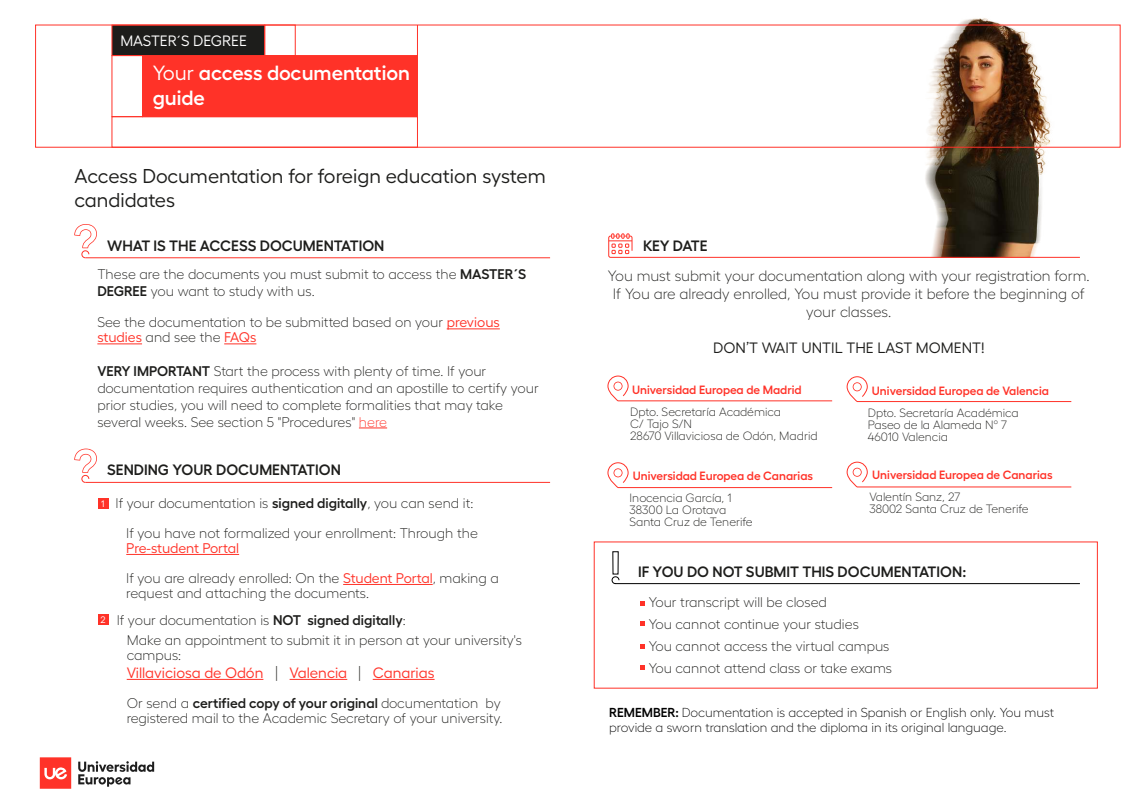
<style>
.page{position:relative;width:1137px;height:804px;background:#fff}
.page>*{position:absolute;margin:0;border:0;box-sizing:border-box;transform-origin:0 0}
.t1{font:600 20.5px/24.6px "Hellix";color:#fff}
.t2{font:20px/24px "Hellix";color:#1d1d1b}
.t3{font:300 15px/18px "Hellix";color:#1d1d1b;text-align:center}
.t4{font:600 15px "Hellix";color:#1d1d1b}
.t5{font:15px "Hellix";color:#ff3228}
.t6{font:15px "Hellix";color:#1d1d1b}
.t7{font:15px "Hellix";color:#fff}
.t8{font:300 14px/16.8px "Hellix";color:#1d1d1b}
.t9{font:300 13px/15.6px "Hellix";color:#000}
.t10{font:300 12px/12px "Hellix";color:#1d1d1b}
.t11{font:600 12px "Hellix";color:#ff3228}
.t12{font:9.4px "Hellix";color:#fff}
.s1{font-weight:400}
.s2{font-weight:600}
.s3{font-weight:400;color:#ff3228}
.s4{color:#ff3228}
.s5{font-weight:300;color:#1d1d1b}
</style>
<div class="page">
<img style="left:896px;top:18px;width:171px;height:215px">
<svg style="left:40px;top:757px;width:31px;height:31px"></svg>
<svg style="left:78px;top:761px;width:76px;height:25px"></svg>
<div style="left:142px;top:55px;width:276px;height:62px;background:#ff3228"></div>
<div style="left:112px;top:25px;width:153px;height:31px;background:#1d1d1b;border:1px solid #ff3228"></div>
<hr style="left:446px;top:328px;width:54px;height:1px;background:#ff3228">
<hr style="left:97px;top:343px;width:45px;height:1px;background:#ff3228">
<hr style="left:224px;top:343px;width:32px;height:1px;background:#ff3228">
<svg style="left:359px;top:427px;width:28px;height:1px"></svg>
<hr style="left:85px;top:257px;width:465px;height:1px;background:#ff3228">
<svg style="left:74px;top:224px;width:23px;height:34px"></svg>
<svg style="left:608px;top:233px;width:472px;height:25px"></svg>
<svg style="left:607px;top:375px;width:225px;height:26px"></svg>
<svg style="left:846px;top:461px;width:225px;height:26px"></svg>
<svg style="left:846px;top:376px;width:225px;height:26px"></svg>
<svg style="left:607px;top:462px;width:225px;height:26px"></svg>
<svg style="left:640px;top:644px;width:4px;height:4px"></svg>
<svg style="left:640px;top:601px;width:4px;height:4px"></svg>
<svg style="left:640px;top:665px;width:4px;height:4px"></svg>
<svg style="left:640px;top:621px;width:4px;height:4px"></svg>
<svg style="left:611px;top:551px;width:469px;height:33px"></svg>
<div style="left:35px;top:25px;width:1085px;height:123px;border:1px solid #ff3228"></div>
<div style="left:112px;top:55px;width:31px;height:62px;border:1px solid #ff3228"></div>
<div style="left:112px;top:116px;width:306px;height:32px;border:1px solid #ff3228"></div>
<div style="left:264px;top:25px;width:31px;height:31px;border:1px solid #ff3228"></div>
<hr style="left:417px;top:25px;width:1px;height:92px;background:#ff3228">
<hr style="left:126px;top:554px;width:113px;height:1px;background:#ff3228">
<hr style="left:343px;top:584px;width:89px;height:1px;background:#ff3228">
<hr style="left:127px;top:679px;width:136px;height:1px;background:#ff3228">
<hr style="left:289px;top:679px;width:58px;height:1px;background:#ff3228">
<hr style="left:373px;top:679px;width:61px;height:1px;background:#ff3228">
<div style="left:98px;top:498px;width:10px;height:10px;background:#ff3228"></div>
<div style="left:98px;top:615px;width:10px;height:10px;background:#ff3228"></div>
<hr style="left:85px;top:482px;width:465px;height:1px;background:#ff3228">
<svg style="left:74px;top:448px;width:23px;height:35px"></svg>
<p class="t7" style="left:120px;top:29px;width:128px">MASTER´S DEGREE</p>
<h1 class="t1" style="left:153px;top:58px;width:259px"><span class="s1">Your</span> access documentation guide</h1>
<h2 class="t2" style="left:74px;top:162px;width:473px">Access Documentation for foreign education system candidates</h2>
<p class="t4" style="left:107px;top:233px;width:279px">WHAT IS THE ACCESS DOCUMENTATION</p>
<p class="t8" style="left:97px;top:264px;width:430px">These are the documents you must submit to access the <span class="s2">MASTER´S<br>DEGREE</span> you want to study with us.</p>
<p class="t8" style="left:97px;top:314px;width:404px;line-height:15px">See the documentation to be submitted based on your <span class="s3">previous studies</span> and see the <span class="s3">FAQs</span></p>
<p class="t8" style="left:97px;top:361px;width:443px"><span class="s2">VERY IMPORTANT</span> Start the process with plenty of time. If your documentation requires authentication and an apostille to certify your prior studies, you will need to complete formalities that may take several weeks. See section 5 "Procedures" <span class="s4">here</span></p>
<p class="t4" style="left:107px;top:458px;width:235px">SENDING YOUR DOCUMENTATION</p>
<p class="t8" style="left:126px;top:487px;width:353px;line-height:29.5px;text-indent:-11px">If your documentation is <span class="s2">signed digitally</span>, you can send it:<br>If you have not formalized your enrollment: Through the</p>
<p class="t8" style="left:126px;top:531px;width:374px;line-height:30px"><span class="s3">Pre-student Portal<br></span>If you are already enrolled: On the <span class="s3">Student Portal</span>, making a</p>
<p class="t8" style="left:126px;top:583px;width:244px">request and attaching the documents.</p>
<p class="t8" style="left:127px;top:631px;width:397px;line-height:15px">Make an appointment to submit it in person at your university's campus:</p>
<p class="t5" style="left:127px;top:661px;width:309px">Villaviciosa de Odón <span class="s5">|</span> Valencia <span class="s5">|</span> Canarias</p>
<p class="t8" style="left:127px;top:694px;width:377px;line-height:15px">Or send a <span class="s2">certified copy of your original</span> documentation by registered mail to the Academic Secretary of your university.</p>
<p class="t12" style="left:101px;top:496px;width:5px">1</p>
<p class="t8" style="left:117px;top:610px;width:290px">If your documentation is <span class="s2">NOT signed digitally</span>:</p>
<p class="t12" style="left:100px;top:613px;width:7px">2</p>
<p class="t4" style="left:643px;top:234px;width:66px">KEY DATE</p>
<p class="t3" style="left:608px;top:265px;width:483px">You must submit your documentation along with your registration form.<br>If You are already enrolled, You must provide it before the beginning of your classes.</p>
<p class="t6" style="left:713px;top:336px;width:273px">DON’T WAIT UNTIL THE LAST MOMENT!</p>
<p class="t11" style="left:632px;top:380px;width:171px">Universidad Europea de Madrid</p>
<p class="t10" style="left:630px;top:404px;width:189px">Dpto. Secretaría Académica<br>C/ Tajo S/N<br>28670 Villaviciosa de Odón, Madrid</p>
<p class="t11" style="left:632px;top:466px;width:182px">Universidad Europea de Canarias</p>
<p class="t10" style="left:629px;top:490px;width:125px">Inocencia García, 1<br>38300 La Orotava<br>Santa Cruz de Tenerife</p>
<p class="t11" style="left:871px;top:381px;width:178px">Universidad Europea de Valencia</p>
<p class="t10" style="left:867px;top:405px;width:152px">Dpto. Secretaría Académica<br>Paseo de la Alameda Nº 7<br>46010 Valencia</p>
<p class="t11" style="left:872px;top:465px;width:182px">Universidad Europea de Canarias</p>
<p class="t10" style="left:869px;top:490px;width:161px">Valentín Sanz, 27<br>38002 Santa Cruz de Tenerife</p>
<p class="t4" style="left:638px;top:560px;width:330px">IF YOU DO NOT SUBMIT THIS DOCUMENTATION:</p>
<p class="t8" style="left:648px;top:589px;width:245px;line-height:22px">Your transcript will be closed<br>You cannot continue your studies<br>You cannot access the virtual campus You cannot attend class or take exams</p>
<p class="t9" style="left:609px;top:703px;width:446px"><span class="s2">REMEMBER:</span> Documentation is accepted in Spanish or English only. You must provide a sworn translation and the diploma in its original language.</p>
</div>
